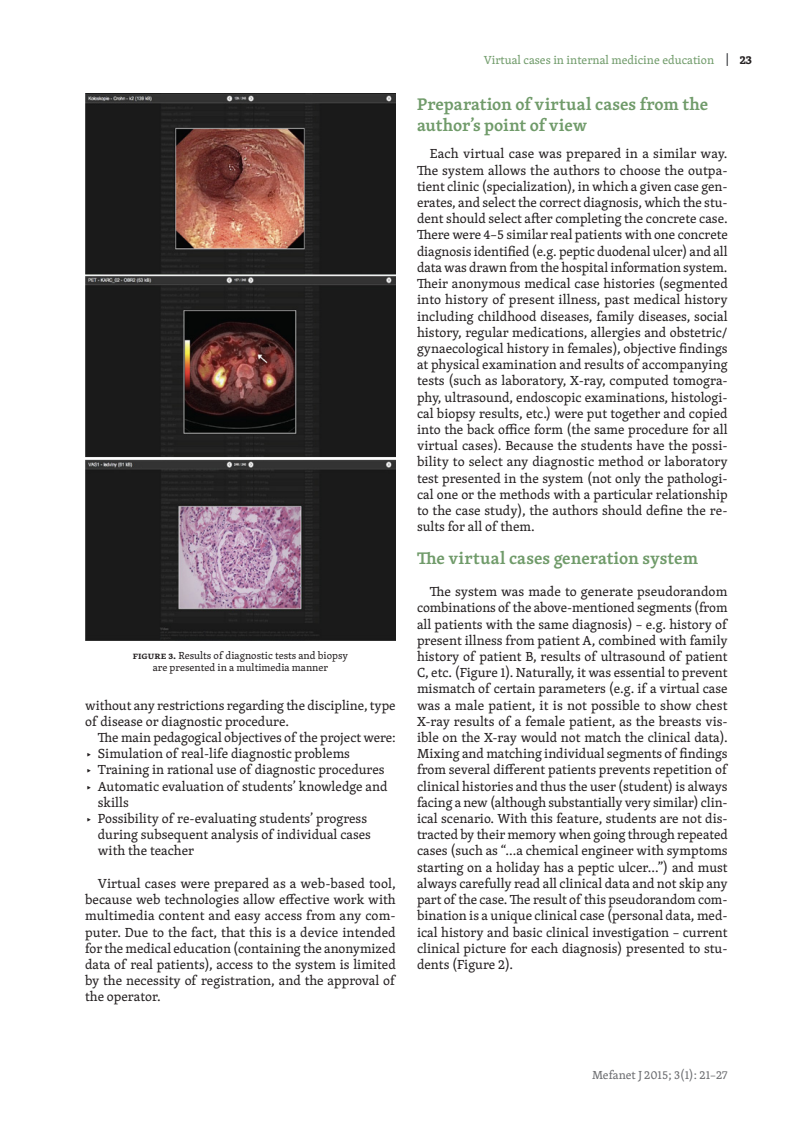
<style>
.page{position:relative;width:800px;height:1136px;background:#fff}
.page>*{position:absolute;margin:0;border:0;box-sizing:border-box;transform-origin:0 0}
.nadpis_H4{font:600 17.25px/20.7px "Skolar Latin Pro";color:#709b6a}
.Text_základní{font:13.5px/16.2px "Skolar Latin Pro";color:#231f20}
.t1{font:12px "Skolar Latin Pro";color:#709b6a}
.t2{font:12px "Skolar Latin Pro";color:#6c6d70}
.t3{font:700 12px "Skolar Latin Pro";color:#231f20}
.Popisek_obrázku{font:10.5px/12.6px "Skolar Latin Pro";color:#231f20;text-align:center}
.s1{font-weight:600}
.s2{font-style:italic}
</style>
<div class="page">
<svg style="left:726px;top:53px;width:1px;height:13px"></svg>
<img style="left:85px;top:94px;width:310px;height:546px">
<p class="Popisek_obrázku" style="left:133px;top:648px;width:217px"><span class="s1">Figure 3.</span> Results of diagnostic tests and biopsy are presented in a multimedia manner</p>
<p class="Text_základní" style="left:85px;top:696px;width:312px">without any restrictions regarding the discipline, type of disease or diagnostic procedure.</p>
<p class="Text_základní" style="left:98px;top:729px;width:299px">The main pedagogical objectives of the project were:</p>
<p class="Text_základní" style="left:85px;top:745px;width:266px"><span class="s2">▶</span> Simulation of real-life diagnostic problems</p>
<p class="Text_základní" style="left:85px;top:761px;width:301px"><span class="s2">▶</span> Training in rational use of diagnostic procedures</p>
<p class="Text_základní" style="left:98px;top:777px;width:291px;text-indent:-13px"><span class="s2">▶</span> Automatic evaluation of students’ knowledge and skills</p>
<p class="Text_základní" style="left:98px;top:810px;width:274px;text-indent:-13px"><span class="s2">▶</span> Possibility of re-evaluating students’ progress during subsequent analysis of individual cases with the teacher</p>
<p class="Text_základní" style="left:85px;top:874px;width:312px;text-align:justify;text-indent:13px">Virtual cases were prepared as a web-based tool, because web technologies allow effective work with multimedia content and easy access from any com&shy;puter. Due to the fact, that this is a device intended for the medical education (containing the anonymized data of real patients), access to the system is limited by the necessity of registration, and the approval of the operator.</p>
<p class="t1" style="left:483px;top:51px;width:232px">Virtual cases in internal medicine education</p>
<p class="t3" style="left:739px;top:50px;width:14px">23</p>
<p class="nadpis_H4" style="left:417px;top:93px;width:293px">Preparation of virtual cases from the author’s point of view</p>
<p class="Text_základní" style="left:417px;top:145px;width:312px;text-align:justify;text-indent:13px">Each virtual case was prepared in a similar way.<br>The system allows the authors to choose the outpa&shy;tient clinic (specialization), in which a given case gen&shy;erates, and select the correct diagnosis, which the stu&shy;dent should select after completing the concrete case.<br>There were 4–5 similar real patients with one concrete diagnosis identified (e.g. peptic duodenal ulcer) and all data was drawn from the hospital information system.<br>Their anonymous medical case histories (segmented into history of present illness, past medical history including childhood diseases, family diseases, social history, regular medications, allergies and obstetric/ gynaecological history in females), objective findings at physical examination and results of accompanying tests (such as laboratory, X-ray, computed tomogra&shy;phy, ultrasound, endoscopic examinations, histologi&shy;cal biopsy results, etc.) were put together and copied into the back office form (the same procedure for all virtual cases). Because the students have the possi&shy;bility to select any diagnostic method or laboratory test presented in the system (not only the pathologi&shy;cal one or the methods with a particular relationship to the case study), the authors should define the re&shy;sults for all of them.</p>
<p class="nadpis_H4" style="left:417px;top:547px;width:282px">The virtual cases generation system</p>
<p class="Text_základní" style="left:417px;top:583px;width:312px;text-align:justify;text-indent:13px">The system was made to generate pseudorandom combinations of the above-mentioned segments (from all patients with the same diagnosis) – e.g. history of present illness from patient A, combined with family history of patient B, results of ultrasound of patient C, etc. (Figure 1). Naturally, it was essential to prevent mismatch of certain parameters (e.g. if a virtual case was a male patient, it is not possible to show chest X-ray results of a female patient, as the breasts vis&shy;ible on the X-ray would not match the clinical data).<br>Mixing and matching individual segments of findings from several different patients prevents repetition of clinical histories and thus the user (student) is always facing a new (although substantially very similar) clin&shy;ical scenario. With this feature, students are not dis&shy;tracted by their memory when going through repeated cases (such as “…a chemical engineer with symptoms starting on a holiday has a peptic ulcer…”) and must always carefully read all clinical data and not skip any part of the case. The result of this pseudorandom com&shy;bination is a unique clinical case (personal data, med&shy;ical history and basic clinical investigation – current clinical picture for each diagnosis) presented to stu&shy;dents (Figure 2).</p>
<p class="t2" style="left:592px;top:1066px;width:137px">Mefanet J 2015; 3(1): 21–27</p>
</div>
